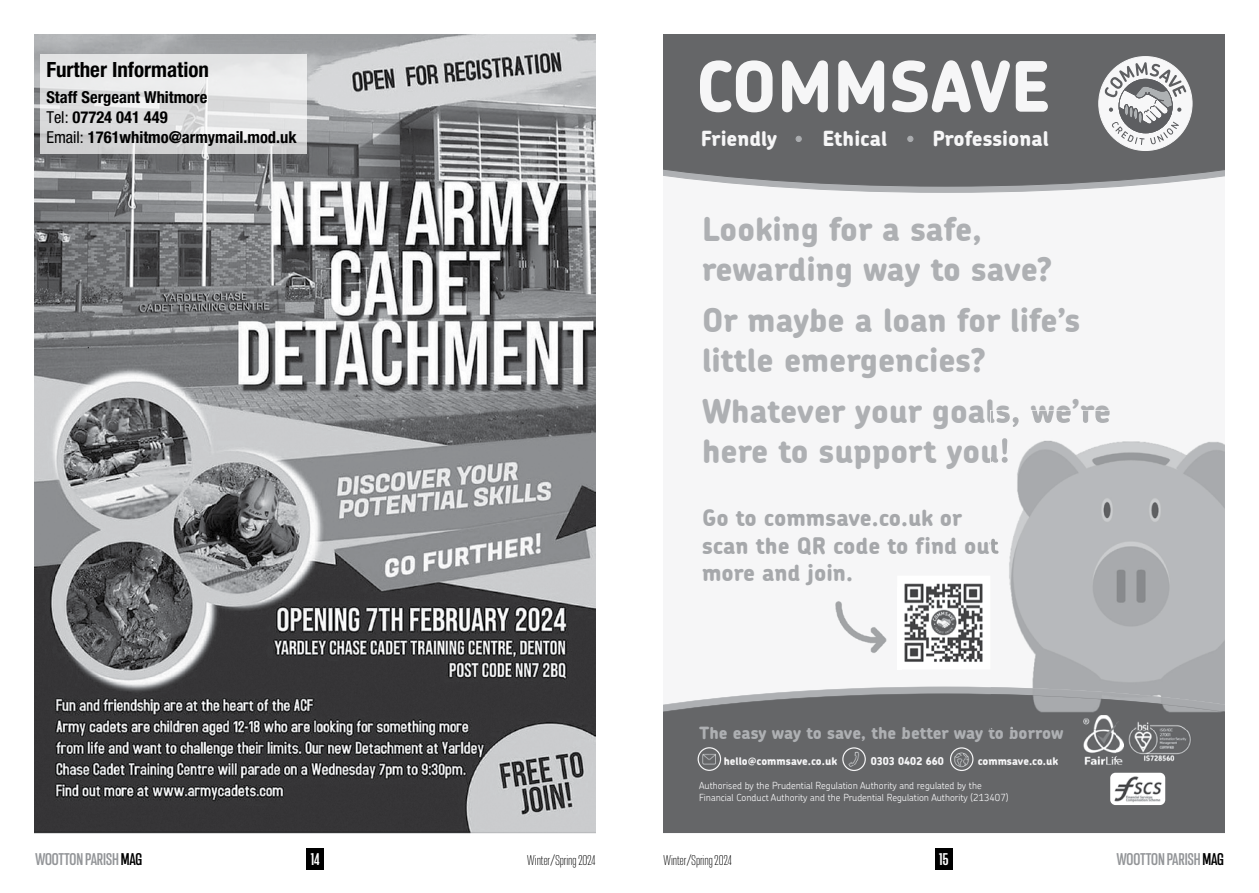
<style>
.page{position:relative;width:1259px;height:893px;background:#fff}
.page>*{position:absolute;margin:0;border:0;box-sizing:border-box;transform-origin:0 0}
.t1{font:800 69.45px "Chevin";color:#f6f6f7}
.t2{font:800 32.85px/39.5px "Chevin";color:#aeb0b3}
.t3{font:800 22.8px/27.5px "Chevin";color:#a6a8ab}
.t4{font:700 condensed 21px "Helvetica Neue";color:#000}
.t5{font:800 20.85px "Chevin";color:#f6f6f7}
.t6{font:700 condensed 18px "Resolve";letter-spacing:-.01em;color:#939598}
.t7{font:700 condensed 18px "Resolve";color:#fff}
.t8{font:800 16.8px "Chevin";color:#aeb0b3}
.t9{font:700 condensed 16.5px/19.8px "Helvetica Neue";color:#000}
.t10{font:300 condensed 15px "Resolve";color:#000}
.t11{font:800 10.8px "Chevin";color:#f6f6f7}
.t12{font:300 9.75px/11.7px "Chevin";color:#f6f6f7}
.s1{font-weight:400}
.s2{color:#000}
</style>
<div class="page">
<div style="left:307px;top:848px;width:17px;height:22px;background:#000"></div>
<div style="left:935px;top:848px;width:17px;height:22px;background:#000"></div>
<img style="left:34px;top:34px;width:561px;height:799px">
<svg style="left:40px;top:54px;width:266px;height:100px;background:#e0e0e1"></svg>
<img style="left:835px;top:600px;width:52px;height:54px">
<svg style="left:759px;top:687px;width:232px;height:7px;fill:#aeb0b3"></svg>
<div style="left:663px;top:694px;width:562px;height:139px;background:#656668"></div>
<img style="left:1110px;top:773px;width:55px;height:32px">
<img style="left:1083px;top:729px;width:40px;height:36px">
<img style="left:1116px;top:729px;width:76px;height:33px">
<img style="left:701px;top:748px;width:19px;height:23px">
<div style="left:697px;top:747px;width:24px;height:24px;border:1px solid #f6f6f7;border-radius:50%"></div>
<img style="left:847px;top:747px;width:19px;height:25px">
<img style="left:847px;top:756px;width:19px;height:9px">
<div style="left:842px;top:747px;width:24px;height:24px;border:1px solid #f6f6f7;border-radius:50%"></div>
<img style="left:953px;top:748px;width:17px;height:22px">
<img style="left:953px;top:756px;width:17px;height:9px">
<div style="left:950px;top:747px;width:23px;height:24px;border:1px solid #f6f6f7;border-radius:50%"></div>
<svg style="left:761px;top:186px;width:369px;height:7px"></svg>
<div style="left:663px;top:34px;width:562px;height:152px;background:#656668"></div>
<div style="left:795px;top:136px;width:7px;height:6px;border:1px solid #abadb0;border-radius:50%"></div>
<svg style="left:907px;top:136px;width:6px;height:6px"></svg>
<div style="left:1098px;top:57px;width:94px;height:94px;background:#f7f7f8;border-radius:50%"></div>
<svg style="left:1104px;top:62px;width:82px;height:83px"></svg>
<img style="left:998px;top:439px;width:227px;height:248px">
<img style="left:991px;top:411px;width:118px;height:16px">
<img style="left:998px;top:463px;width:9px;height:5px">
<img style="left:991px;top:438px;width:16px;height:25px">
<img style="left:991px;top:539px;width:7px;height:15px">
<img style="left:991px;top:712px;width:234px;height:17px">
<img style="left:991px;top:694px;width:234px;height:18px">
<img style="left:1013px;top:727px;width:50px;height:2px">
<img style="left:991px;top:727px;width:22px;height:2px">
<img style="left:1123px;top:722px;width:69px;height:7px">
<svg style="left:1116px;top:722px;width:7px;height:7px"></svg>
<img style="left:904px;top:583px;width:79px;height:79px">
<h3 class="t4" style="left:46px;top:57px;width:164px">Further Information</h3>
<h3 class="t9" style="left:46px;top:88px;width:252px">Staff Sergeant Whitmore<br><span class="s1">Tel:</span> 07724 041 449<br><span class="s1">Email:</span> 1761whitmo@armymail.mod.uk</h3>
<h1 class="t1" style="left:695px;top:41px;width:356px">COMMSAVE</h1>
<h3 class="t5" style="left:701px;top:124px;width:78px">Friendly</h3>
<h3 class="t5" style="left:822px;top:124px;width:66px">Ethical</h3>
<h3 class="t5" style="left:932px;top:124px;width:118px">Professional</h3>
<h2 class="t2" style="left:702px;top:209px;width:352px">Looking for a safe, rewarding way to save?</h2>
<h2 class="t2" style="left:702px;top:300px;width:380px">Or maybe a loan for life’s little emergencies?</h2>
<h2 class="t2" style="left:702px;top:390px;width:410px">Whatever your goals, we’re here to support you!</h2>
<h3 class="t3" style="left:702px;top:504px;width:298px">Go to commsave.co.uk or scan the QR code to find out more and join.</h3>
<h3 class="t8" style="left:699px;top:722px;width:366px">The easy way to save, the better way to borrow</h3>
<p class="t12" style="left:699px;top:780px;width:311px">Authorised by the Prudential Regulation Authority and regulated by the<br>Financial Conduct Authority and the Prudential Regulation Authority (213407)</p>
<p class="t11" style="left:724px;top:753px;width:115px">hello@commsave.co.uk</p>
<p class="t11" style="left:870px;top:753px;width:75px">0303 0402 660</p>
<p class="t11" style="left:977px;top:753px;width:82px">commsave.co.uk</p>
<h3 class="t6" style="left:35px;top:849px;width:109px">WOOTTON PARISH <span class="s2">MAG</span></h3>
<h3 class="t7" style="left:311px;top:849px;width:10px">14</h3>
<h3 class="t10" style="left:527px;top:852px;width:70px">Winter/Spring 2024</h3>
<h3 class="t10" style="left:663px;top:852px;width:70px">Winter/Spring 2024</h3>
<h3 class="t7" style="left:939px;top:849px;width:11px">15</h3>
<h3 class="t6" style="left:1116px;top:849px;width:109px">WOOTTON PARISH <span class="s2">MAG</span></h3>
</div>
